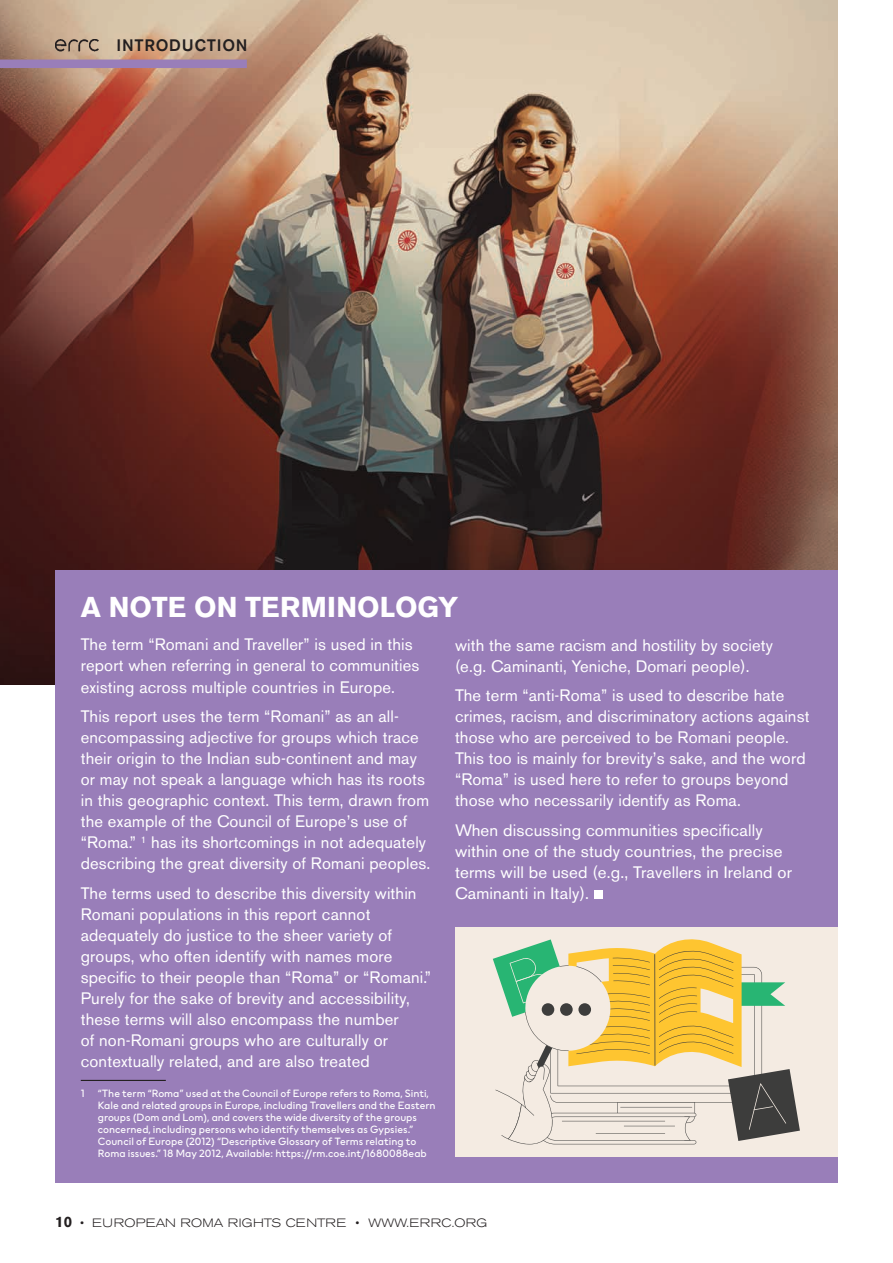
<style>
.page{position:relative;width:893px;height:1263px;background:#fff}
.page>*{position:absolute;margin:0;border:0;box-sizing:border-box;transform-origin:0 0}
.t1{font:700 28.5px "Akzidenz Grotesk BE";letter-spacing:.005em;color:#fff}
.t2{font:16.5px/21px "Akzidenz Grotesk BE";letter-spacing:.01em;color:#fff}
.t3{font:500 16.5px "Akzidenz Grotesk BE";letter-spacing:.045em;color:#231f20}
.t4{font:300 expanded 12px "Akzidenz Grotesk BE";letter-spacing:.02em;color:#231f20}
.t5{font:10.5px/12px "HM Sans";color:#fff}
.s1{font-weight:700;font-stretch:normal;font-size:15px}
</style>
<div class="page">
<img style="left:0;top:0;width:838px;height:685px">
<div style="left:55px;top:570px;width:783px;height:612px;background:#997eb9"></div>
<hr style="left:81px;top:1080px;width:85px;height:1px;background:#231f20">
<div style="left:594px;top:890px;width:8px;height:8px;background:#fff"></div>
<div style="left:455px;top:927px;width:383px;height:230px;background:#f4ebe2"></div>
<svg style="left:493px;top:939px;width:307px;height:206px"></svg>
<div style="left:0;top:60px;width:247px;height:8px;background:#997eb9"></div>
<img style="left:55px;top:39px;width:44px;height:12px">
<p class="t3" style="left:117px;top:35px;width:132px">INTRODUCTION</p>
<h1 class="t1" style="left:81px;top:590px;width:379px">A NOTE ON TERMINOLOGY</h1>
<p class="t2" style="left:81px;top:634px;width:340px">The term “Romani and Traveller” is used in this report when referring in general to communities existing across multiple countries in Europe.</p>
<p class="t2" style="left:81px;top:706px;width:351px">This report uses the term “Romani” as an all&shy;encompassing adjective for groups which trace their origin to the Indian sub-continent and may or may not speak a language which has its roots in this geographic context. This term, drawn from the example of the Council of Europe’s use of “Roma.” <sup>1</sup> has its shortcomings in not adequately describing the great diversity of Romani peoples.</p>
<p class="t2" style="left:81px;top:882px;width:352px">The terms used to describe this diversity within Romani populations in this report cannot adequately do justice to the sheer variety of groups, who often identify with names more specific to their people than “Roma” or “Romani.” Purely for the sake of brevity and accessibility, these terms will also encompass the number<br>of non-Romani groups who are culturally or contextually related, and are also treated</p>
<p class="t5" style="left:98px;top:1087px;width:339px;text-indent:-17px">1 “The term “Roma” used at the Council of Europe refers to Roma, Sinti, Kale and related groups in Europe, including Travellers and the Eastern groups (Dom and Lom), and covers the wide diversity of the groups concerned, including persons who identify themselves as Gypsies.” Council of Europe (2012) “Descriptive Glossary of Terms relating to Roma issues.” 18 May 2012, Available: https://rm.coe.int/1680088eab</p>
<p class="t2" style="left:455px;top:634px;width:320px">with the same racism and hostility by society (e.g. Caminanti, Yeniche, Domari people).</p>
<p class="t2" style="left:455px;top:685px;width:356px">The term “anti-Roma” is used to describe hate crimes, racism, and discriminatory actions against those who are perceived to be Romani people.<br>This too is mainly for brevity’s sake, and the word “Roma” is used here to refer to groups beyond those who necessarily identify as Roma.</p>
<p class="t2" style="left:455px;top:819px;width:339px">When discussing communities specifically within one of the study countries, the precise terms will be used (e.g., Travellers in Ireland or Caminanti in Italy).</p>
<p class="t4" style="left:55px;top:1216px;width:434px"><span class="s1">10</span> • EUROPEAN ROMA RIGHTS CENTRE • WWW.ERRC.ORG</p>
</div>
